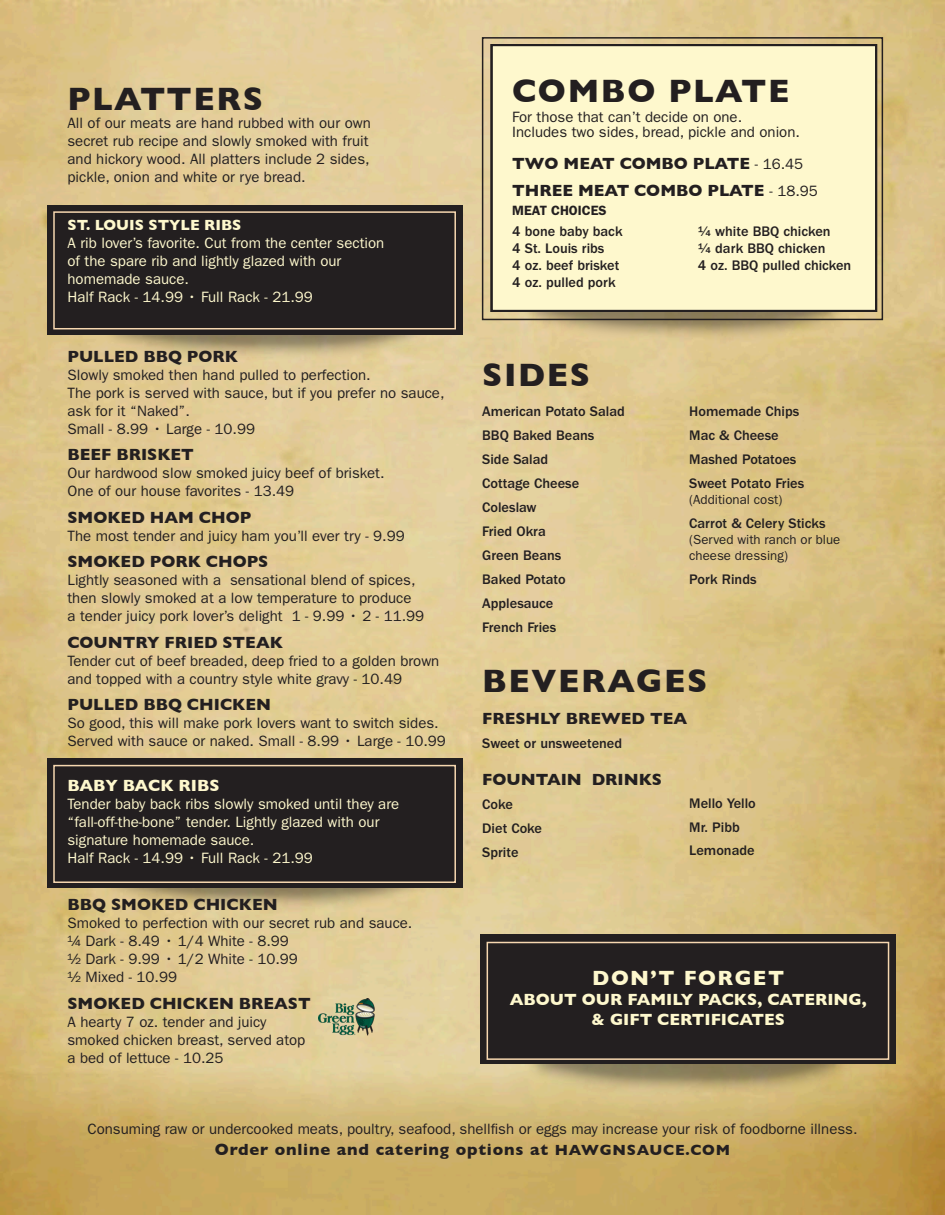
<style>
.page{position:relative;width:945px;height:1215px;background:#fff}
.page>*{position:absolute;margin:0;border:0;box-sizing:border-box;transform-origin:0 0}
.tEXT{font:700 33px "Gill Sans";letter-spacing:.05em;color:#231f20}
.t1{font:700 21px "Gill Sans";letter-spacing:.07em;color:#fef8cd}
.tEXT-2{font:700 16.5px "Gill Sans";color:#231f20}
.tEXT-3{font:700 16.5px "Gill Sans";color:#fef8cd}
.tEXT-4{font:700 16.5px "Gill Sans";letter-spacing:.05em;color:#231f20}
.tEXT-5{font:15px/18px "ITC Franklin Gothic Std";color:#231f20}
.tEXT-6{font:15px/18px "ITC Franklin Gothic Std";color:#fef8cd}
.t2{font:700 15px "Gill Sans";color:#fef8cd}
.tEXT-7{font:500 14.4px/17.2px "ITC Franklin Gothic Std";color:#231f20}
.tEXT-8{font:600 13.5px "ITC Franklin Gothic Std";color:#231f20}
.tEXT-9{font:13.2px/16.2px "ITC Franklin Gothic Std";color:#231f20}
.s1{font-family:"ITC Franklin Gothic Std";font-weight:400;font-size:15px}
.s2{font-size:15px}
</style>
<div class="page">
<img style="left:0;top:0;width:945px;height:1215px">
<img style="left:31px;top:804px;width:467px;height:140px">
<div style="left:48px;top:759px;width:415px;height:129px;background:#231f20"></div>
<div style="left:53px;top:765px;width:403px;height:118px;border:2px solid #f6d7b0"></div>
<img style="left:463px;top:234px;width:455px;height:140px">
<div style="left:492px;top:45px;width:384px;height:266px;background:#fef8cd"></div>
<div style="left:491px;top:44px;width:386px;height:268px;border:2px solid #231f20"></div>
<div style="left:482px;top:37px;width:401px;height:283px;border:2px solid #231f20"></div>
<img style="left:31px;top:253px;width:467px;height:141px">
<div style="left:48px;top:205px;width:415px;height:130px;background:#231f20"></div>
<img style="left:455px;top:988px;width:467px;height:140px">
<div style="left:481px;top:934px;width:415px;height:130px;background:#231f20"></div>
<div style="left:53px;top:211px;width:403px;height:118px;border:2px solid #f6d7b0"></div>
<div style="left:487px;top:942px;width:402px;height:118px;border:2px solid #f6d7b0"></div>
<img style="left:319px;top:998px;width:56px;height:42px">
<p class="tEXT" style="left:68px;top:72px;width:197px">PLATTERS</p>
<p class="tEXT-5" style="left:68px;top:114px;width:305px">All of our meats are hand rubbed with our own secret rub recipe and slowly smoked with fruit and hickory wood. All platters include 2 sides, pickle, onion and white or rye bread.</p>
<p class="t2" style="left:68px;top:213px;width:175px">ST. LOUIS STYLE RIBS</p>
<p class="tEXT-6" style="left:68px;top:234px;width:318px">A rib lover’s favorite. Cut from the center section of the spare rib and lightly glazed with our homemade sauce.</p>
<p class="tEXT-6" style="left:68px;top:288px;width:247px">Half Rack - 14.99 • Full Rack - 21.99</p>
<p class="tEXT-2" style="left:68px;top:343px;width:172px">PULLED BBQ PORK</p>
<p class="tEXT-5" style="left:68px;top:366px;width:379px">Slowly smoked then hand pulled to perfection.<br>The pork is served with sauce, but if you prefer no sauce, ask for it “Naked”.<br>Small - 8.99 • Large - 10.99</p>
<p class="tEXT-2" style="left:68px;top:441px;width:128px">BEEF BRISKET</p>
<p class="tEXT-5" style="left:68px;top:464px;width:319px">Our hardwood slow smoked juicy beef of brisket.<br>One of our house favorites - 13.49</p>
<p class="tEXT-2" style="left:68px;top:504px;width:185px">SMOKED HAM CHOP</p>
<p class="tEXT-5" style="left:68px;top:527px;width:339px">The most tender and juicy ham you’ll ever try - 9.99</p>
<p class="tEXT-2" style="left:68px;top:549px;width:202px">SMOKED PORK CHOPS</p>
<p class="tEXT-5" style="left:68px;top:571px;width:358px">Lightly seasoned with a sensational blend of spices, then slowly smoked at a low temperature to produce<br>a tender juicy pork lover’s delight 1 - 9.99 • 2 - 11.99</p>
<p class="tEXT-2" style="left:68px;top:629px;width:217px">COUNTRY FRIED STEAK</p>
<p class="tEXT-5" style="left:68px;top:652px;width:373px">Tender cut of beef breaded, deep fried to a golden brown and topped with a country style white gravy - 10.49</p>
<p class="tEXT-2" style="left:68px;top:692px;width:205px">PULLED BBQ CHICKEN</p>
<p class="tEXT-5" style="left:68px;top:714px;width:380px">So good, this will make pork lovers want to switch sides.<br>Served with sauce or naked. Small - 8.99 • Large - 10.99</p>
<p class="tEXT-3" style="left:68px;top:772px;width:154px">BABY BACK RIBS</p>
<p class="tEXT-6" style="left:68px;top:795px;width:333px">Tender baby back ribs slowly smoked until they are “fall-off-the-bone” tender. Lightly glazed with our signature homemade sauce.<br>Half Rack - 14.99 • Full Rack - 21.99</p>
<p class="tEXT-2" style="left:68px;top:892px;width:212px">BBQ SMOKED CHICKEN</p>
<p class="tEXT-5" style="left:68px;top:914px;width:346px">Smoked to perfection with our secret rub and sauce.<br>1/4 Dark - 8.49 • 1/4 White - 8.99<br>1/2 Dark - 9.99 • 1/2 White - 10.99<br>1/2 Mixed - 10.99</p>
<p class="tEXT-2" style="left:68px;top:990px;width:245px">SMOKED CHICKEN BREAST</p>
<p class="tEXT-5" style="left:68px;top:1013px;width:239px">A hearty 7 oz. tender and juicy smoked chicken breast, served atop a bed of lettuce - 10.25</p>
<p class="tEXT" style="left:512px;top:65px;width:279px">COMBO PLATE</p>
<p class="tEXT-5" style="left:512px;top:108px;width:231px">For those that can’t decide on one.</p>
<p class="tEXT-5" style="left:512px;top:123px;width:289px">Includes two sides, bread, pickle and onion.</p>
<p class="tEXT-2" style="left:512px;top:151px;width:292px">TWO MEAT COMBO PLATE <span class="s1">- 16.45</span></p>
<p class="tEXT-2" style="left:512px;top:177px;width:307px">THREE MEAT COMBO PLATE <span class="s1">- 18.95</span></p>
<p class="tEXT-8" style="left:512px;top:203px;width:96px">MEAT CHOICES</p>
<p class="tEXT-7" style="left:512px;top:223px;width:112px">4 bone baby back<br>4 St. Louis ribs<br>4 oz. beef brisket<br>4 oz. pulled pork</p>
<p class="tEXT-7" style="left:698px;top:223px;width:155px">1/4 white BBQ chicken<br>1/4 dark BBQ chicken<br>4 oz. BBQ pulled chicken</p>
<p class="tEXT" style="left:482px;top:348px;width:109px">SIDES</p>
<p class="tEXT-7" style="left:482px;top:403px;width:144px">American Potato Salad</p>
<p class="tEXT-7" style="left:482px;top:427px;width:114px">BBQ Baked Beans</p>
<p class="tEXT-7" style="left:482px;top:451px;width:67px">Side Salad</p>
<p class="tEXT-7" style="left:482px;top:475px;width:98px">Cottage Cheese</p>
<p class="tEXT-7" style="left:482px;top:499px;width:56px">Coleslaw</p>
<p class="tEXT-7" style="left:482px;top:523px;width:65px">Fried Okra</p>
<p class="tEXT-7" style="left:482px;top:547px;width:81px">Green Beans</p>
<p class="tEXT-7" style="left:482px;top:570px;width:85px">Baked Potato</p>
<p class="tEXT-7" style="left:482px;top:594px;width:73px">Applesauce</p>
<p class="tEXT-7" style="left:482px;top:618px;width:75px">French Fries</p>
<p class="tEXT-7" style="left:689px;top:403px;width:112px">Homemade Chips</p>
<p class="tEXT-7" style="left:689px;top:427px;width:91px">Mac &amp; Cheese</p>
<p class="tEXT-7" style="left:689px;top:451px;width:109px">Mashed Potatoes</p>
<p class="tEXT-7" style="left:689px;top:475px;width:116px">Sweet Potato Fries</p>
<p class="tEXT-9" style="left:689px;top:491px;width:95px">(Additional cost)</p>
<p class="tEXT-7" style="left:689px;top:515px;width:138px">Carrot &amp; Celery Sticks</p>
<p class="tEXT-9" style="left:689px;top:531px;width:153px">(Served with ranch or blue cheese dressing)</p>
<p class="tEXT-7" style="left:689px;top:570px;width:69px">Pork Rinds</p>
<p class="tEXT" style="left:482px;top:654px;width:227px">BEVERAGES</p>
<p class="tEXT-2" style="left:482px;top:705px;width:206px">FRESHLY BREWED TEA</p>
<p class="tEXT-7" style="left:482px;top:734px;width:141px">Sweet or unsweetened</p>
<p class="tEXT-2" style="left:482px;top:766px;width:181px">FOUNTAIN DRINKS</p>
<p class="tEXT-7" style="left:482px;top:796px;width:32px">Coke</p>
<p class="tEXT-7" style="left:482px;top:820px;width:61px">Diet Coke</p>
<p class="tEXT-7" style="left:482px;top:844px;width:38px">Sprite</p>
<p class="tEXT-7" style="left:689px;top:794px;width:68px">Mello Yello</p>
<p class="tEXT-7" style="left:689px;top:818px;width:52px">Mr. Pibb</p>
<p class="tEXT-7" style="left:689px;top:842px;width:67px">Lemonade</p>
<p class="t1" style="left:592px;top:961px;width:193px">DON’T FORGET</p>
<p class="tEXT-3" style="left:510px;top:986px;width:358px">ABOUT OUR FAMILY PACKS, CATERING,</p>
<p class="tEXT-3" style="left:592px;top:1006px;width:195px">&amp; GIFT CERTIFICATES</p>
<p class="tEXT-5" style="left:87px;top:1120px;width:772px">Consuming raw or undercooked meats, poultry, seafood, shellfish or eggs may increase your risk of foodborne illness.</p>
<p class="tEXT-4" style="left:215px;top:1136px;width:517px">Order online and catering options at <span class="s2">HAWGNSAUCE.COM</span></p>
</div>
